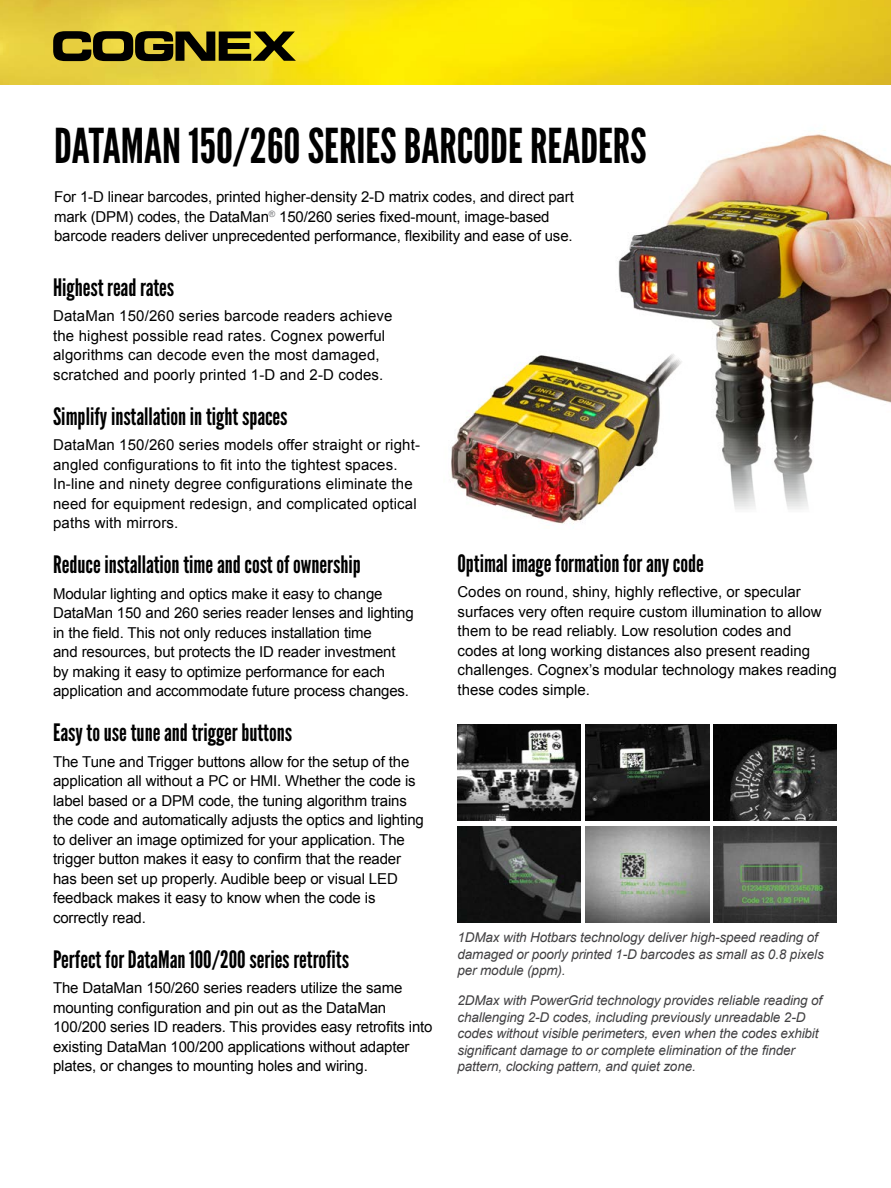
<style>
.page{position:relative;width:891px;height:1188px;background:#fff}
.page>*{position:absolute;margin:0;border:0;box-sizing:border-box;transform-origin:0 0}
.t1{font:48px "League Gothic";color:#000}
.t2{font:24px "League Gothic";color:#000}
.t3{font:15px/19.5px "Arial";letter-spacing:-.01em;color:#000}
.t4{font:15px/19.5px "Arial";letter-spacing:.01em;color:#000}
.t5{font:italic 13.5px/16.5px "Arial";letter-spacing:-.01em;color:#414042}
</style>
<div class="page">
<img style="left:0;top:0;width:891px;height:84px">
<svg style="left:53px;top:31px;width:243px;height:30px;background:#5a5215"></svg>
<img style="left:618px;top:130px;width:273px;height:379px">
<img style="left:451px;top:340px;width:244px;height:184px">
<img style="left:458px;top:827px;width:123px;height:95px">
<img style="left:458px;top:725px;width:123px;height:95px">
<img style="left:714px;top:827px;width:123px;height:95px">
<img style="left:714px;top:725px;width:123px;height:95px">
<img style="left:586px;top:827px;width:123px;height:95px">
<img style="left:586px;top:725px;width:123px;height:95px">
<h1 class="t1" style="left:54px;top:117px;width:594px">DATAMAN 150/260 SERIES BARCODE READERS</h1>
<p class="t3" style="left:54px;top:188px;width:521px">For 1-D linear barcodes, printed higher-density 2-D matrix codes, and direct part mark (DPM) codes, the DataMan<sup>®</sup> 150/260 series fixed-mount, image-based barcode readers deliver unprecedented performance, flexibility and ease of use.</p>
<h2 class="t2" style="left:53px;top:273px;width:123px">Highest read rates</h2>
<p class="t4" style="left:53px;top:306px;width:341px">DataMan 150/260 series barcode readers achieve the highest possible read rates. Cognex powerful algorithms can decode even the most damaged, scratched and poorly printed 1-D and 2-D codes.</p>
<h2 class="t2" style="left:53px;top:402px;width:236px">Simplify installation in tight spaces</h2>
<p class="t4" style="left:53px;top:435px;width:368px">DataMan 150/260 series models offer straight or right&shy;angled configurations to fit into the tightest spaces.<br>In-line and ninety degree configurations eliminate the need for equipment redesign, and complicated optical paths with mirrors.</p>
<h2 class="t2" style="left:53px;top:550px;width:309px">Reduce installation time and cost of ownership</h2>
<p class="t3" style="left:53px;top:584px;width:362px">Modular lighting and optics make it easy to change DataMan 150 and 260 series reader lenses and lighting in the field. This not only reduces installation time<br>and resources, but protects the ID reader investment by making it easy to optimize performance for each application and accommodate future process changes.</p>
<h2 class="t2" style="left:53px;top:718px;width:240px">Easy to use tune and trigger buttons</h2>
<p class="t3" style="left:53px;top:752px;width:372px">The Tune and Trigger buttons allow for the setup of the application all without a PC or HMI. Whether the code is label based or a DPM code, the tuning algorithm trains the code and automatically adjusts the optics and lighting to deliver an image optimized for your application. The trigger button makes it easy to confirm that the reader has been set up properly. Audible beep or visual LED feedback makes it easy to know when the code is correctly read.</p>
<h2 class="t2" style="left:53px;top:945px;width:298px">Perfect for DataMan 100/200 series retrofits</h2>
<p class="t3" style="left:53px;top:978px;width:381px">The DataMan 150/260 series readers utilize the same mounting configuration and pin out as the DataMan 100/200 series ID readers. This provides easy retrofits into existing DataMan 100/200 applications without adapter plates, or changes to mounting holes and wiring.</p>
<h2 class="t2" style="left:458px;top:549px;width:248px">Optimal image formation for any code</h2>
<p class="t3" style="left:458px;top:582px;width:381px">Codes on round, shiny, highly reflective, or specular surfaces very often require custom illumination to allow them to be read reliably. Low resolution codes and<br>codes at long working distances also present reading challenges. Cognex’s modular technology makes reading these codes simple.</p>
<p class="t5" style="left:458px;top:929px;width:368px">1DMax with Hotbars technology deliver high-speed reading of damaged or poorly printed 1-D barcodes as small as 0.8 pixels per module (ppm).</p>
<p class="t5" style="left:458px;top:992px;width:366px">2DMax with PowerGrid technology provides reliable reading of challenging 2-D codes, including previously unreadable 2-D codes without visible perimeters, even when the codes exhibit significant damage to or complete elimination of the finder pattern, clocking pattern, and quiet zone.</p>
</div>
